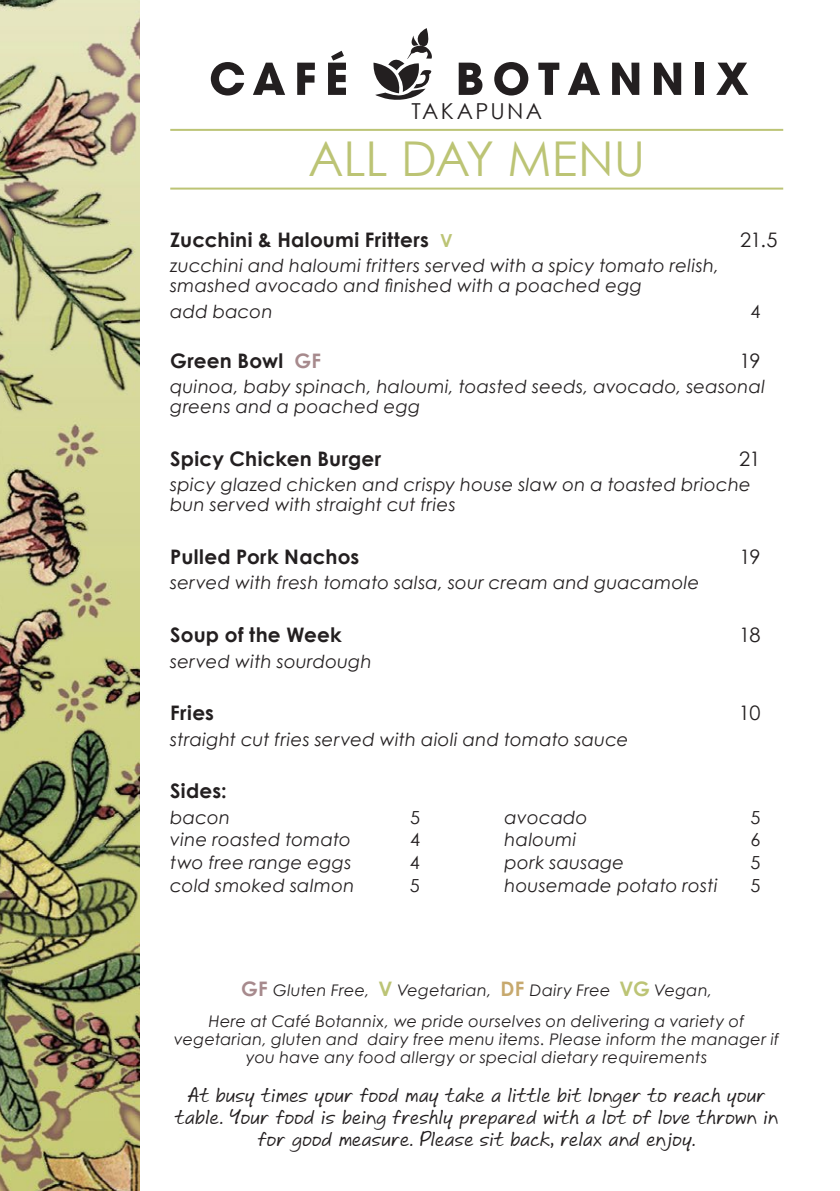
<style>
.page{position:relative;width:840px;height:1191px;background:#fff}
.page>*{position:absolute;margin:0;border:0;box-sizing:border-box;transform-origin:0 0}
.t1{font:48px "Century Gothic";letter-spacing:-.005em;color:#bcc475}
.t2{font:22px "Century Gothic";letter-spacing:.105em;color:#231f20}
.t3{font:20px/22px "Andrea's Hand Slanted";color:#231f20;text-align:center}
.t4{font:700 20px "Century Gothic";letter-spacing:.01em;color:#231f20}
.t5{font:20px "Century Gothic";letter-spacing:-.04em;color:#231f20}
.t6{font:italic 18px/20px "Century Gothic";letter-spacing:.015em;color:#231f20}
.t7{font:18px "Century Gothic";color:#231f20}
.t8{font:italic 16px/18px "Century Gothic";letter-spacing:.02em;color:#231f20;text-align:center}
.s1{font-size:18px;color:#bcc475}
.s2{color:#a78a8d}
.s3{font-weight:700;font-style:normal;font-size:20px;color:#a78a8d}
.s4{font-weight:700;font-style:normal;font-size:20px;color:#bcc475}
.s5{font-weight:700;font-style:normal;font-size:20px;color:#c7a96e}
</style>
<div class="page">
<img style="left:0;top:0;width:140px;height:1191px">
<svg style="left:211px;top:62px;width:33px;height:33px"></svg>
<svg style="left:253px;top:63px;width:32px;height:32px"></svg>
<svg style="left:297px;top:63px;width:18px;height:32px"></svg>
<svg style="left:328px;top:51px;width:18px;height:44px"></svg>
<svg style="left:458px;top:63px;width:24px;height:32px"></svg>
<svg style="left:494px;top:62px;width:34px;height:33px"></svg>
<svg style="left:538px;top:63px;width:21px;height:32px"></svg>
<svg style="left:567px;top:63px;width:32px;height:32px"></svg>
<svg style="left:612px;top:63px;width:27px;height:32px"></svg>
<svg style="left:654px;top:63px;width:26px;height:32px"></svg>
<div style="left:695px;top:63px;width:8px;height:32px;background:#231f20"></div>
<svg style="left:716px;top:63px;width:32px;height:32px"></svg>
<svg style="left:373px;top:28px;width:59px;height:72px"></svg>
<hr style="left:170px;top:129px;width:612px;height:2px;background:#bcc475">
<hr style="left:170px;top:188px;width:612px;height:2px;background:#bcc475">
<p class="t2" style="left:411px;top:98px;width:132px">TAKAPUNA</p>
<h1 class="t1" style="left:308px;top:130px;width:338px">ALL DAY MENU</h1>
<p class="t4" style="left:170px;top:227px;width:284px">Zucchini &amp; Haloumi Fritters <span class="s1">V</span></p>
<p class="t5" style="left:739px;top:227px;width:39px">21.5</p>
<p class="t6" style="left:170px;top:256px;width:550px">zucchini and haloumi fritters served with a spicy tomato relish, smashed avocado and finished with a poached egg</p>
<p class="t6" style="left:170px;top:301px;width:104px">add bacon</p>
<p class="t7" style="left:750px;top:301px;width:11px">4</p>
<p class="t4" style="left:170px;top:348px;width:152px">Green Bowl <span class="s2">GF</span></p>
<p class="t5" style="left:739px;top:348px;width:23px">19</p>
<p class="t6" style="left:170px;top:376px;width:596px">quinoa, baby spinach, haloumi, toasted seeds, avocado, seasonal greens and a poached egg</p>
<p class="t4" style="left:170px;top:446px;width:212px">Spicy Chicken Burger</p>
<p class="t5" style="left:738px;top:446px;width:23px">21</p>
<p class="t6" style="left:170px;top:474px;width:582px">spicy glazed chicken and crispy house slaw on a toasted brioche bun served with straight cut fries</p>
<p class="t4" style="left:170px;top:544px;width:190px">Pulled Pork Nachos</p>
<p class="t5" style="left:739px;top:544px;width:23px">19</p>
<p class="t6" style="left:170px;top:573px;width:530px">served with fresh tomato salsa, sour cream and guacamole</p>
<p class="t4" style="left:170px;top:622px;width:173px">Soup of the Week</p>
<p class="t5" style="left:738px;top:622px;width:23px">18</p>
<p class="t6" style="left:170px;top:651px;width:203px">served with sourdough</p>
<p class="t4" style="left:170px;top:700px;width:45px">Fries</p>
<p class="t5" style="left:738px;top:700px;width:23px">10</p>
<p class="t6" style="left:170px;top:729px;width:459px">straight cut fries served with aioli and tomato sauce</p>
<p class="t4" style="left:170px;top:778px;width:58px">Sides:</p>
<p class="t6" style="left:170px;top:807px;width:61px">bacon</p>
<p class="t7" style="left:410px;top:806px;width:11px">5</p>
<p class="t6" style="left:504px;top:807px;width:84px">avocado</p>
<p class="t7" style="left:750px;top:806px;width:11px">5</p>
<p class="t6" style="left:170px;top:829px;width:182px">vine roasted tomato</p>
<p class="t7" style="left:410px;top:829px;width:11px">4</p>
<p class="t6" style="left:504px;top:829px;width:73px">haloumi</p>
<p class="t7" style="left:750px;top:829px;width:11px">6</p>
<p class="t6" style="left:170px;top:852px;width:183px">two free range eggs</p>
<p class="t7" style="left:410px;top:852px;width:11px">4</p>
<p class="t6" style="left:504px;top:852px;width:121px">pork sausage</p>
<p class="t7" style="left:750px;top:852px;width:11px">5</p>
<p class="t6" style="left:170px;top:875px;width:185px">cold smoked salmon</p>
<p class="t7" style="left:410px;top:874px;width:11px">5</p>
<p class="t6" style="left:504px;top:875px;width:214px">housemade potato rosti</p>
<p class="t7" style="left:750px;top:874px;width:11px">5</p>
<p class="t8" style="left:241px;top:981px;width:472px"><span class="s3">GF</span> Gluten Free, <span class="s4">V</span> Vegetarian, <span class="s5">DF</span> Dairy Free <span class="s4">VG</span> Vegan,</p>
<p class="t8" style="left:174px;top:1011px;width:606px">Here at Café Botannix, we pride ourselves on delivering a variety of vegetarian, gluten and dairy free menu items. Please inform the manager if you have any food allergy or special dietary requirements</p>
<p class="t3" style="left:175px;top:1084px;width:604px">At busy times your food may take a little bit longer to reach your table. Your food is being freshly prepared with a lot of love thrown in for good measure. Please sit back, relax and enjoy.</p>
</div>
